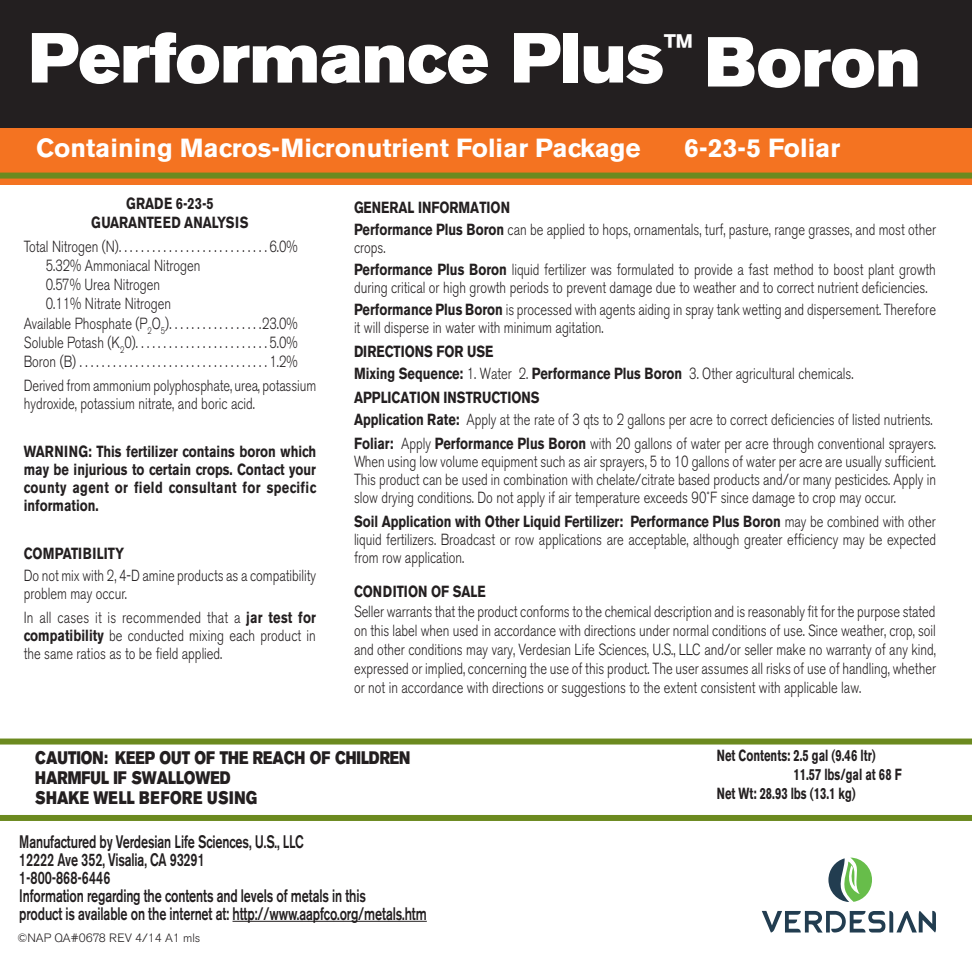
<style>
.page{position:relative;width:972px;height:972px;background:#fff}
.page>*{position:absolute;margin:0;border:0;box-sizing:border-box;transform-origin:0 0}
.t1{font:70px "Akzidenz Grotesk BE Super";color:#fff}
.t2{font:700 26px "Akzidenz Grotesk BE";color:#fff}
.t3{font:500 18px "Akzidenz Grotesk BE";letter-spacing:-.01em;color:#231f20;scale:.7 1}
.Analysis_Copy{font:18px "Akzidenz Grotesk BE Super";color:#231f20;scale:.8 1}
.Analysis_Copy-2{font:18px "Akzidenz Grotesk BE Super";letter-spacing:.03em;color:#231f20;scale:.8 1}
.t4{font:500 18px "Akzidenz Grotesk BE";letter-spacing:.01em;color:#231f20;scale:.7 1}
.Subhead_12{font:300 16px/18px "Akzidenz Grotesk BE";color:#231f20;text-align:justify;scale:.8 1}
.Analysis_Copy-3{font:300 16px/18px "Akzidenz Grotesk BE";color:#231f20;scale:.8 1}
.Analysis_Copy-4{font:700 16px/18px "Akzidenz Grotesk BE";color:#231f20;text-align:justify;scale:.8 1}
.Crops{font:700 16px "Akzidenz Grotesk BE";color:#231f20;scale:.7 1}
.Subhead_12-2{font:700 16px "Akzidenz Grotesk BE";color:#231f20;scale:.8 1}
.t5{font:300 12px "Akzidenz Grotesk BE";color:#231f20}
.s1{font-weight:700}
</style>
<div class="page">
<div style="left:0;top:118px;width:972px;height:67px;background:#f47321"></div>
<div style="left:0;top:0;width:972px;height:127px;background:#231f20"></div>
<div style="left:0;top:173px;width:972px;height:6px;background:#6c8a1f"></div>
<div style="left:0;top:815px;width:972px;height:6px;background:#6c8a1f"></div>
<div style="left:0;top:739px;width:972px;height:6px;background:#6c8a1f"></div>
<hr style="left:233px;top:921px;width:194px;height:1px;background:#231f20">
<svg style="left:828px;top:858px;width:44px;height:44px"></svg>
<svg style="left:762px;top:911px;width:174px;height:22px"></svg>
<p class="t1" style="left:29px;top:17px;width:894px">Performance Plus<sup>™</sup> Boron</p>
<p class="t2" style="left:36px;top:133px;width:606px">Containing Macros-Micronutrient Foliar Package</p>
<p class="t2" style="left:684px;top:133px;width:157px">6-23-5 Foliar</p>
<p class="Analysis_Copy-4" style="left:126px;top:194px;width:111px">GRADE 6-23-5</p>
<p class="Analysis_Copy-4" style="left:91px;top:213px;width:198px">GUARANTEED ANALYSIS</p>
<p class="Analysis_Copy-3" style="left:24px;top:238px;width:124px">Total Nitrogen (N)...........................</p>
<p class="Analysis_Copy-3" style="left:269px;top:238px;width:37px">6.0%</p>
<p class="Analysis_Copy-3" style="left:46px;top:257px;width:195px">5.32% Ammoniacal Nitrogen</p>
<p class="Analysis_Copy-3" style="left:46px;top:276px;width:145px">0.57% Urea Nitrogen</p>
<p class="Analysis_Copy-3" style="left:46px;top:295px;width:158px">0.11% Nitrate Nitrogen</p>
<p class="Analysis_Copy-3" style="left:24px;top:314px;width:187px">Available Phosphate (P<sub>2</sub>O<sub>5</sub>).................</p>
<p class="Analysis_Copy-3" style="left:262px;top:314px;width:46px">23.0%</p>
<p class="Analysis_Copy-3" style="left:24px;top:334px;width:145px">Soluble Potash (K<sub>2</sub>0)........................</p>
<p class="Analysis_Copy-3" style="left:269px;top:334px;width:37px">5.0%</p>
<p class="Analysis_Copy-3" style="left:24px;top:353px;width:71px">Boron (B)..................................</p>
<p class="Analysis_Copy-3" style="left:269px;top:353px;width:37px">1.2%</p>
<p class="Analysis_Copy-3" style="left:24px;top:377px;width:367px">Derived from ammonium polyphosphate, urea, potassium hydroxide, potassium nitrate, and boric acid.</p>
<p class="Analysis_Copy-4" style="left:24px;top:443px;width:367px">WARNING: This fertilizer contains boron which may be injurious to certain crops. Contact your county agent or field consultant for specific information.</p>
<p class="Subhead_12-2" style="left:24px;top:544px;width:127px">COMPATIBILITY</p>
<p class="Subhead_12" style="left:24px;top:567px;width:367px">Do not mix with 2, 4-D amine products as a compatibility problem may occur.</p>
<p class="Subhead_12" style="left:24px;top:609px;width:367px">In all cases it is recommended that a <span class="s1">jar test for compatibility</span> be conducted mixing each product in the same ratios as to be field applied.</p>
<p class="Analysis_Copy-4" style="left:354px;top:198px;width:197px">GENERAL INFORMATION</p>
<p class="Analysis_Copy-3" style="left:354px;top:221px;width:729px"><span class="s1">Performance Plus Boron</span> can be applied to hops, ornamentals, turf, pasture, range grasses, and most other crops.</p>
<p class="Analysis_Copy-3" style="left:354px;top:261px;width:729px"><span class="s1">Performance Plus Boron</span> liquid fertilizer was formulated to provide a fast method to boost plant growth during critical or high growth periods to prevent damage due to weather and to correct nutrient deficiencies.</p>
<p class="Analysis_Copy-3" style="left:354px;top:301px;width:729px"><span class="s1">Performance Plus Boron</span> is processed with agents aiding in spray tank wetting and dispersement. Therefore it will disperse in water with minimum agitation.</p>
<p class="Analysis_Copy-4" style="left:354px;top:342px;width:176px">DIRECTIONS FOR USE</p>
<p class="Subhead_12" style="left:354px;top:365px;width:626px"><span class="s1">Mixing Sequence:</span> 1. Water 2. <span class="s1">Performance Plus Boron</span> 3. Other agricultural chemicals.</p>
<p class="Subhead_12-2" style="left:354px;top:388px;width:234px">APPLICATION INSTRUCTIONS</p>
<p class="Subhead_12" style="left:354px;top:411px;width:725px"><span class="s1">Application Rate:</span> Apply at the rate of 3 qts to 2 gallons per acre to correct deficiencies of listed nutrients.</p>
<p class="Subhead_12" style="left:354px;top:435px;width:729px"><span class="s1">Foliar:</span> Apply <span class="s1">Performance Plus Boron</span> with 20 gallons of water per acre through conventional sprayers.<br>When using low volume equipment such as air sprayers, 5 to 10 gallons of water per acre are usually sufficient.<br>This product can be used in combination with chelate/citrate based products and/or many pesticides. Apply in slow drying conditions. Do not apply if air temperature exceeds 90˚F since damage to crop may occur.</p>
<p class="Subhead_12" style="left:354px;top:513px;width:729px"><span class="s1">Soil Application with Other Liquid Fertilizer: Performance Plus Boron</span> may be combined with other liquid fertilizers. Broadcast or row applications are acceptable, although greater efficiency may be expected from row application.</p>
<p class="Subhead_12-2" style="left:354px;top:583px;width:166px">CONDITION OF SALE</p>
<p class="Subhead_12" style="left:354px;top:602px;width:729px;line-height:19.2px">Seller warrants that the product conforms to the chemical description and is reasonably fit for the purpose stated on this label when used in accordance with directions under normal conditions of use. Since weather, crop, soil and other conditions may vary, Verdesian Life Sciences, U.S., LLC and/or seller make no warranty of any kind, expressed or implied, concerning the use of this product. The user assumes all risks of use of handling, whether or not in accordance with directions or suggestions to the extent consistent with applicable law.</p>
<p class="Analysis_Copy" style="left:35px;top:747px;width:470px">CAUTION: KEEP OUT OF THE REACH OF CHILDREN</p>
<p class="Analysis_Copy" style="left:35px;top:767px;width:246px">HARMFUL IF SWALLOWED</p>
<p class="Analysis_Copy-2" style="left:35px;top:787px;width:279px">SHAKE WELL BEFORE USING</p>
<p class="t3" style="left:19px;top:830px;width:408px">Manufactured by Verdesian Life Sciences, U.S., LLC</p>
<p class="t3" style="left:19px;top:848px;width:267px">12222 Ave 352, Visalia, CA 93291</p>
<p class="t4" style="left:19px;top:866px;width:132px">1-800-868-6446</p>
<p class="t3" style="left:19px;top:884px;width:497px">Information regarding the contents and levels of metals in this</p>
<p class="t3" style="left:19px;top:902px;width:584px">product is available on the internet at: http://www.aapfco.org/metals.htm</p>
<p class="t5" style="left:17px;top:931px;width:184px">©NAP QA#0678 REV 4/14 A1 mls</p>
<p class="Crops" style="left:717px;top:746px;width:228px">Net Contents: 2.5 gal (9.46 ltr)</p>
<p class="Crops" style="left:794px;top:765px;width:156px">11.57 lbs/gal at 68 F</p>
<p class="Crops" style="left:717px;top:784px;width:200px">Net Wt: 28.93 lbs (13.1 kg)</p>
</div>
